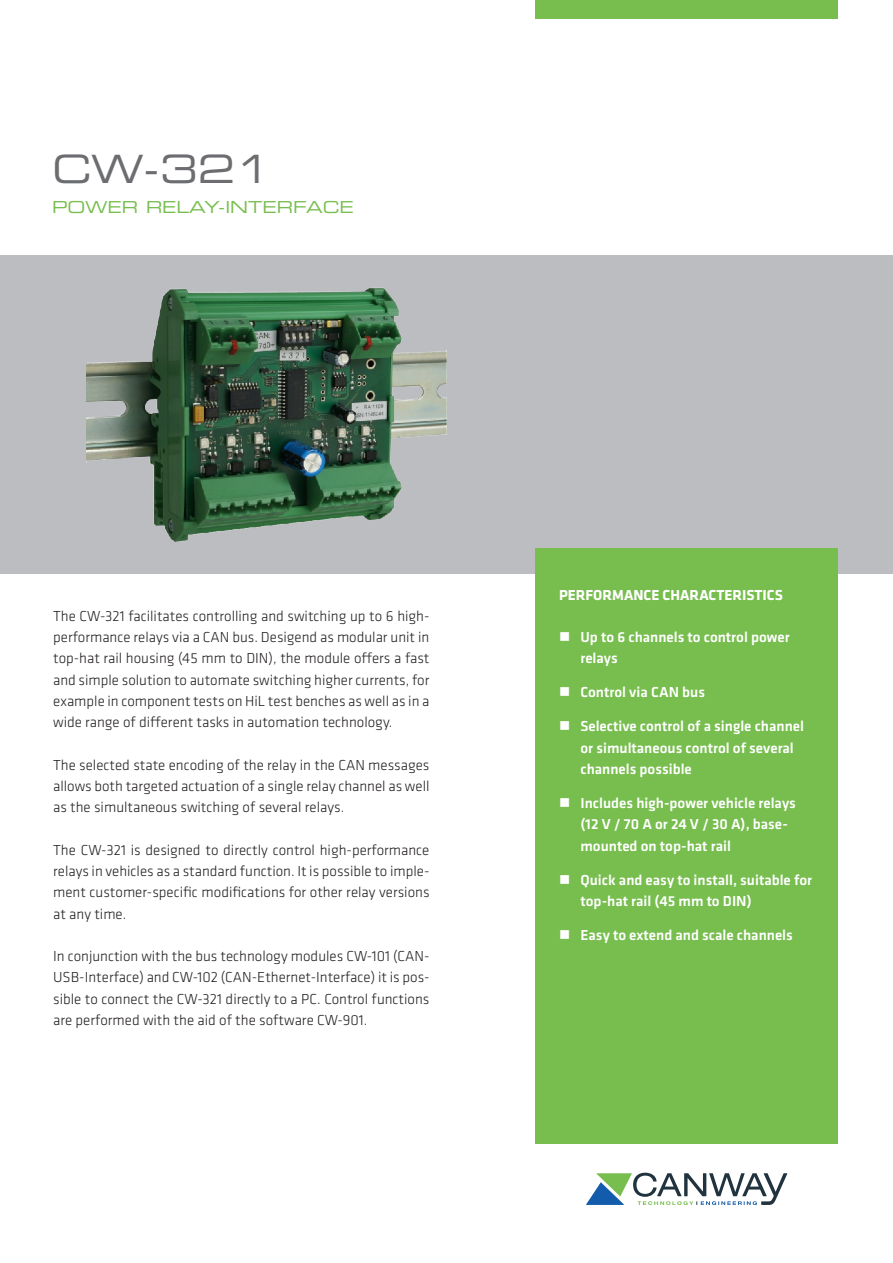
<style>
.page{position:relative;width:893px;height:1263px;background:#fff}
.page>*{position:absolute;margin:0;border:0;box-sizing:border-box;transform-origin:0 0}
.Headline_26_32{font:39px "Eurostile LT Std Ex 2";color:#6c6d70}
.Subheadline_11_18{font:16.5px "Eurostile LT Std Ex 2";color:#77be4e}
.Fließtext_10_12{font:300 15px/21.3px "Klavika Basic";color:#231f20;text-align:justify}
.Bullets_Leistung_10{font:500 15px/21.3px "Klavika Basic";color:#fff}
.Head_Leistung_10_12{font:700 15px "Klavika Basic";color:#fff}
</style>
<div class="page">
<div style="left:536px;top:0;width:302px;height:18px;background:#77be4e"></div>
<div style="left:0;top:255px;width:893px;height:319px;background:#bcbdc0"></div>
<div style="left:536px;top:549px;width:302px;height:595px;background:#77be4e"></div>
<img style="left:87px;top:287px;width:359px;height:255px">
<svg style="left:586px;top:1173px;width:201px;height:32px"></svg>
<p class="Headline_26_32" style="left:52px;top:142px;width:222px">CW-321</p>
<p class="Subheadline_11_18" style="left:52px;top:195px;width:303px">POWER RELAY-INTERFACE</p>
<p class="Fließtext_10_12" style="left:53px;top:605px;width:378px">The CW-321 facilitates controlling and switching up to 6 high&shy;performance relays via a CAN bus. Desigend as modular unit in top-hat rail housing (45 mm to DIN), the module offers a fast and simple solution to automate switching higher currents, for example in component tests on HiL test benches as well as in a wide range of different tasks in automation technology.</p>
<p class="Fließtext_10_12" style="left:53px;top:754px;width:378px">The selected state encoding of the relay in the CAN messages allows both targeted actuation of a single relay channel as well as the simultaneous switching of several relays.</p>
<p class="Fließtext_10_12" style="left:53px;top:839px;width:378px">The CW-321 is designed to directly control high-performance relays in vehicles as a standard function. It is possible to imple&shy;ment customer-specific modifications for other relay versions at any time.</p>
<p class="Fließtext_10_12" style="left:53px;top:945px;width:378px">In conjunction with the bus technology modules CW-101 (CAN-USB-Interface) and CW-102 (CAN-Ethernet-Interface) it is pos&shy;sible to connect the CW-321 directly to a PC. Control functions are performed with the aid of the software CW-901.</p>
<p class="Head_Leistung_10_12" style="left:559px;top:584px;width:225px">PERFORMANCE CHARACTERISTICS</p>
<p class="Bullets_Leistung_10" style="left:580px;top:626px;width:211px;text-indent:-21px">■ Up to 6 channels to control power relays</p>
<p class="Bullets_Leistung_10" style="left:559px;top:681px;width:147px">■ Control via CAN bus</p>
<p class="Bullets_Leistung_10" style="left:580px;top:715px;width:225px;text-indent:-21px">■ Selective control of a single channel or simultaneous control of several channels possible</p>
<p class="Bullets_Leistung_10" style="left:580px;top:792px;width:217px;text-indent:-21px">■ Includes high-power vehicle relays (12 V / 70 A or 24 V / 30 A), base&shy;mounted on top-hat rail</p>
<p class="Bullets_Leistung_10" style="left:580px;top:868px;width:233px;text-indent:-21px">■ Quick and easy to install, suitable for top-hat rail (45 mm to DIN)</p>
<p class="Bullets_Leistung_10" style="left:559px;top:924px;width:235px">■ Easy to extend and scale channels</p>
</div>
